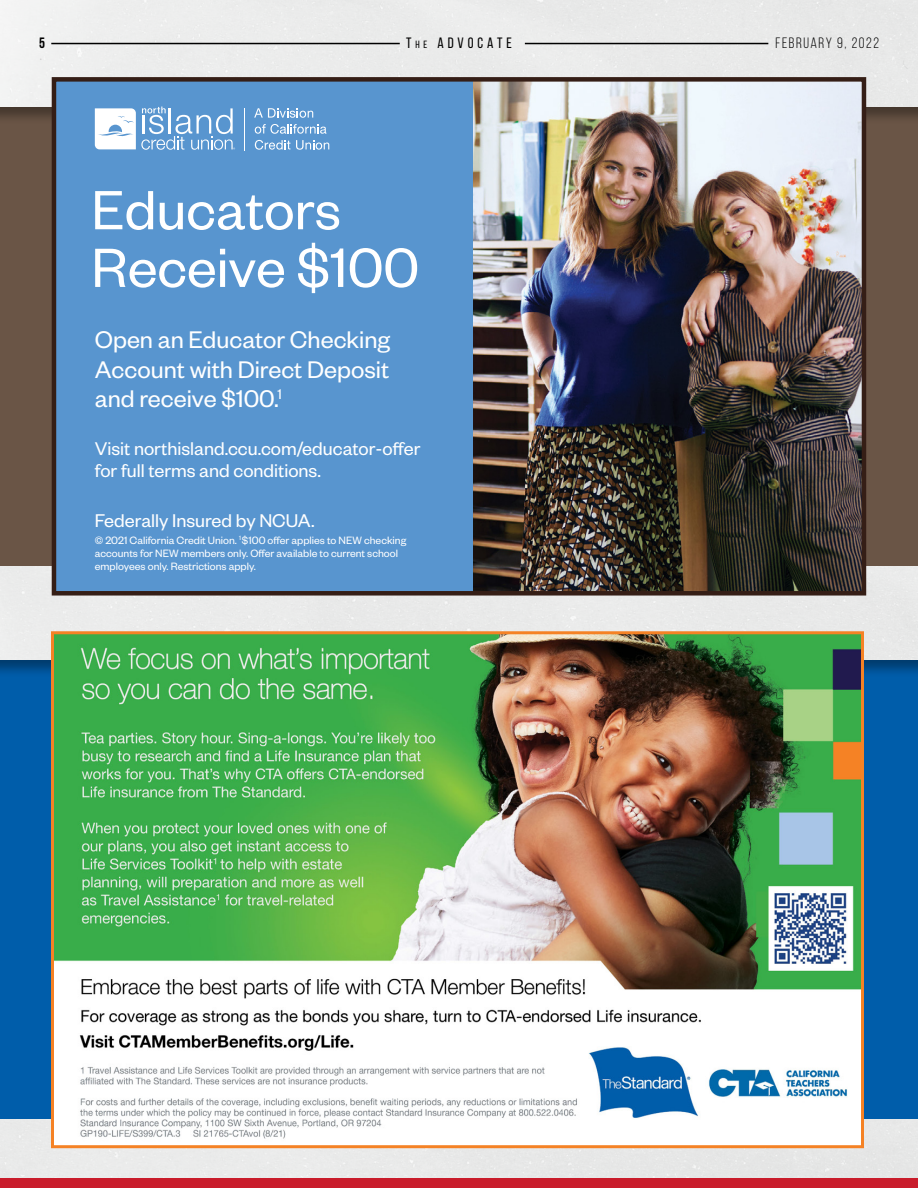
<style>
.page{position:relative;width:918px;height:1188px;background:#fff}
.page>*{position:absolute;margin:0;border:0;box-sizing:border-box;transform-origin:0 0}
.t1{font:60.6px/57.6px "Founders Grotesk";color:#fff}
.t2{font:26.4px/29.5px "Founders Grotesk";color:#fff;text-align:justify}
.t3{font:20.25px/21.8px "Founders Grotesk";color:#fff}
.t4{font:15px "Bebas Neue";letter-spacing:.1em;color:#000}
.t5{font:15px "Bebas Neue";letter-spacing:.26em;color:#000}
.t6{font:700 15px "Bebas Neue";color:#000}
.t7{font:11.7px/13.2px "Founders Grotesk";color:#fff}
.s1{font-size:10.5px}
</style>
<div class="page">
<div style="left:0;top:649px;width:918px;height:471px;background:#005daa"></div>
<div style="left:0;top:95px;width:918px;height:471px;background:#000;opacity:.36"></div>
<img style="left:55px;top:635px;width:805px;height:506px">
<div style="left:51px;top:631px;width:813px;height:517px;border:3px solid #f58225"></div>
<img style="left:473px;top:82px;width:388px;height:509px">
<div style="left:54px;top:79px;width:419px;height:514px;background:#5895cf"></div>
<svg style="left:254px;top:108px;width:59px;height:10px"></svg>
<svg style="left:255px;top:124px;width:72px;height:10px"></svg>
<svg style="left:255px;top:140px;width:35px;height:10px"></svg>
<svg style="left:296px;top:140px;width:33px;height:10px"></svg>
<hr style="left:244px;top:108px;width:1px;height:43px;background:#fff">
<svg style="left:95px;top:107px;width:140px;height:43px"></svg>
<div style="left:52px;top:77px;width:814px;height:519px;border:4px solid #351e16"></div>
<div style="left:0;top:1178px;width:918px;height:10px;background:#c91c2b"></div>
<hr style="left:525px;top:43px;width:243px;height:1px;background:#000">
<hr style="left:51px;top:43px;width:349px;height:1px;background:#000">
<p class="t6" style="left:39px;top:35px;width:7px">5</p>
<p class="t5" style="left:406px;top:35px;width:100px">T <span class="s1">h e</span> ADVOCATE</p>
<p class="t4" style="left:776px;top:35px;width:105px">FEBRUARY 9, 2022</p>
<h1 class="t1" style="left:91px;top:178px;width:329px">Educators<br>Receive $100</h1>
<h2 class="t2" style="left:95px;top:324px;width:297px">Open an Educator Checking Account with Direct Deposit and receive $100.<sup>1</sup></h2>
<h3 class="t3" style="left:95px;top:437px;width:327px">Visit northisland.ccu.com/educator-offer for full terms and conditions.</h3>
<h3 class="t3" style="left:95px;top:509px;width:221px">Federally Insured by NCUA.</h3>
<p class="t7" style="left:95px;top:533px;width:313px">© 2021 California Credit Union. <sup>1</sup>$100 offer applies to NEW checking accounts for NEW members only. Offer available to current school employees only. Restrictions apply.</p>
</div>
